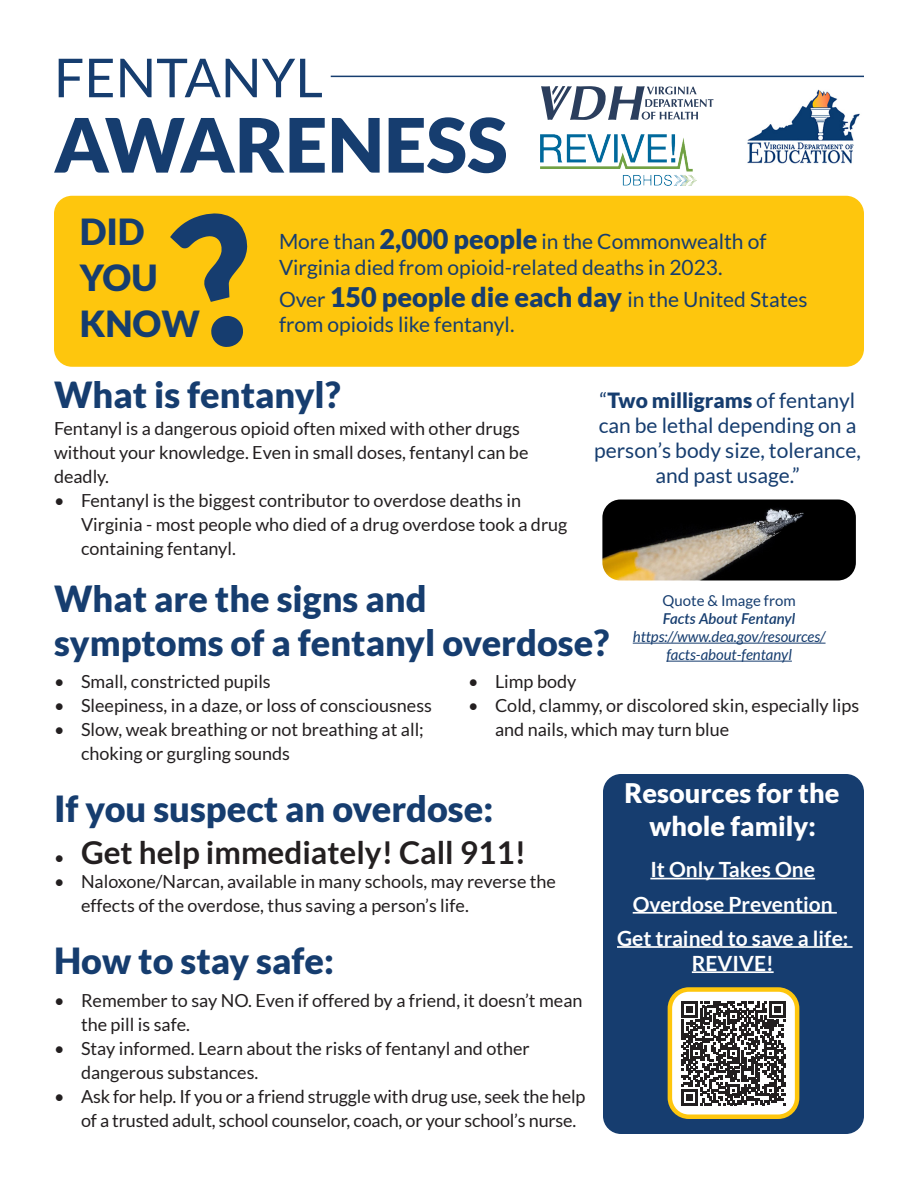
<style>
.page{position:relative;width:918px;height:1188px;background:#fff}
.page>*{position:absolute;margin:0;border:0;box-sizing:border-box;transform-origin:0 0}
.t1{font:900 75px "Lato";color:#163d6f}
.t2{font:53.7px "Lato";color:#163d6f}
.t3{font:900 36px/46.2px "Lato";color:#163d6f}
.t4{font:700 31.5px "Lato";color:#231f20}
.t5{font:900 27px/32.4px "Lato";color:#fff;text-align:center}
.t6{font:21px/25.2px "Lato";color:#163d6f}
.t7{font:700 21px/34.2px "Lato";color:#fff;text-align:center}
.t8{font:18px/24px "Lato";color:#231f20}
.t9{font:italic 15px/18px "Lato";color:#163d6f;text-align:center}
.t10{font:italic 600 15px "Lato";color:#163d6f}
.t11{font:15px "Lato";color:#163d6f}
.s1{font-weight:900;font-size:27px}
.s2{font-weight:900}
.s3{font-weight:400;font-size:18px}
</style>
<div class="page">
<svg style="left:541px;top:86px;width:173px;height:34px"></svg>
<img style="left:541px;top:135px;width:156px;height:50px">
<img style="left:747px;top:89px;width:113px;height:75px">
<div style="left:54px;top:196px;width:810px;height:171px;background:#fec60d;border-radius:18px"></div>
<svg style="left:170px;top:213px;width:77px;height:134px"></svg>
<img style="left:602px;top:500px;width:254px;height:80px">
<hr style="left:633px;top:643px;width:193px;height:1px;background:#163d6f">
<hr style="left:666px;top:661px;width:126px;height:1px;background:#163d6f">
<hr style="left:331px;top:76px;width:533px;height:1px;background:#163d6f">
<div style="left:603px;top:774px;width:261px;height:360px;background:#163d6f;border-radius:18px"></div>
<hr style="left:650px;top:878px;width:165px;height:1px;background:#fff">
<hr style="left:633px;top:912px;width:204px;height:2px;background:#fff">
<hr style="left:617px;top:946px;width:236px;height:2px;background:#fff">
<hr style="left:692px;top:971px;width:82px;height:2px;background:#fff">
<div style="left:670px;top:990px;width:127px;height:127px;background:#fff;border-radius:19px"></div>
<svg style="left:681px;top:1001px;width:105px;height:104px"></svg>
<div style="left:668px;top:987px;width:131px;height:132px;border:4px solid #fec60d;border-radius:19px"></div>
<h2 class="t2" style="left:54px;top:48px;width:271px">FENTANYL</h2>
<h1 class="t1" style="left:54px;top:101px;width:455px">AWARENESS</h1>
<h3 class="t3" style="left:80px;top:208px;width:122px">DID<br>YOU<br>KNOW</h3>
<p class="t6" style="left:279px;top:229px;width:489px">More than <span class="s1">2,000 people</span> in the Commonwealth of<br>Virginia died from opioid-related deaths in 2023.</p>
<p class="t6" style="left:279px;top:287px;width:530px">Over <span class="s1">150 people die each day</span> in the United States from opioids like fentanyl.</p>
<h3 class="t3" style="left:54px;top:371px;width:288px">What is fentanyl?</h3>
<p class="t8" style="left:54px;top:417px;width:476px">Fentanyl is a dangerous opioid often mixed with other drugs without your knowledge. Even in small doses, fentanyl can be deadly.</p>
<p class="t8" style="left:81px;top:489px;width:488px;text-indent:-27px">• Fentanyl is the biggest contributor to overdose deaths in<br>Virginia - most people who died of a drug overdose took a drug containing fentanyl.</p>
<p class="t6" style="left:594px;top:387px;width:268px;text-align:center">“<span class="s2">Two milligrams</span> of fentanyl can be lethal depending on a person’s body size, tolerance, and past usage.”</p>
<h3 class="t3" style="left:54px;top:577px;width:557px;line-height:43.2px">What are the signs and<br>symptoms of a fentanyl overdose?</h3>
<p class="t8" style="left:54px;top:669px;width:218px">• Small, constricted pupils</p>
<p class="t8" style="left:54px;top:693px;width:379px">• Sleepiness, in a daze, or loss of consciousness</p>
<p class="t8" style="left:81px;top:717px;width:344px;text-indent:-27px">• Slow, weak breathing or not breathing at all; choking or gurgling sounds</p>
<p class="t11" style="left:663px;top:592px;width:135px">Quote &amp; Image from</p>
<p class="t10" style="left:663px;top:608px;width:134px">Facts About Fentanyl</p>
<p class="t9" style="left:633px;top:628px;width:194px">https://www.dea.gov/resources/ facts-about-fentanyl</p>
<p class="t8" style="left:468px;top:669px;width:110px">• Limp body</p>
<p class="t8" style="left:495px;top:693px;width:366px;text-indent:-27px">• Cold, clammy, or discolored skin, especially lips and nails, which may turn blue</p>
<h3 class="t3" style="left:54px;top:785px;width:441px">If you suspect an overdose:</h3>
<h3 class="t4" style="left:54px;top:835px;width:474px"><span class="s3">•</span> Get help immediately! Call 911!</h3>
<p class="t8" style="left:81px;top:869px;width:477px;text-indent:-27px">• Naloxone/Narcan, available in many schools, may reverse the effects of the overdose, thus saving a person’s life.</p>
<h3 class="t3" style="left:54px;top:937px;width:282px">How to stay safe:</h3>
<p class="t8" style="left:81px;top:988px;width:503px;text-indent:-27px">• Remember to say NO. Even if offered by a friend, it doesn’t mean the pill is safe.</p>
<p class="t8" style="left:81px;top:1036px;width:450px;text-indent:-27px">• Stay informed. Learn about the risks of fentanyl and other dangerous substances.</p>
<p class="t8" style="left:81px;top:1084px;width:506px;text-indent:-27px">• Ask for help. If you or a friend struggle with drug use, seek the help of a trusted adult, school counselor, coach, or your school’s nurse.</p>
<h3 class="t5" style="left:625px;top:777px;width:216px">Resources for the whole family:</h3>
<p class="t7" style="left:617px;top:852px;width:233px">It Only Takes One<br>Overdose Prevention<br>Get trained to save a life:</p>
<p class="t7" style="left:692px;top:946px;width:83px">REVIVE!</p>
</div>
